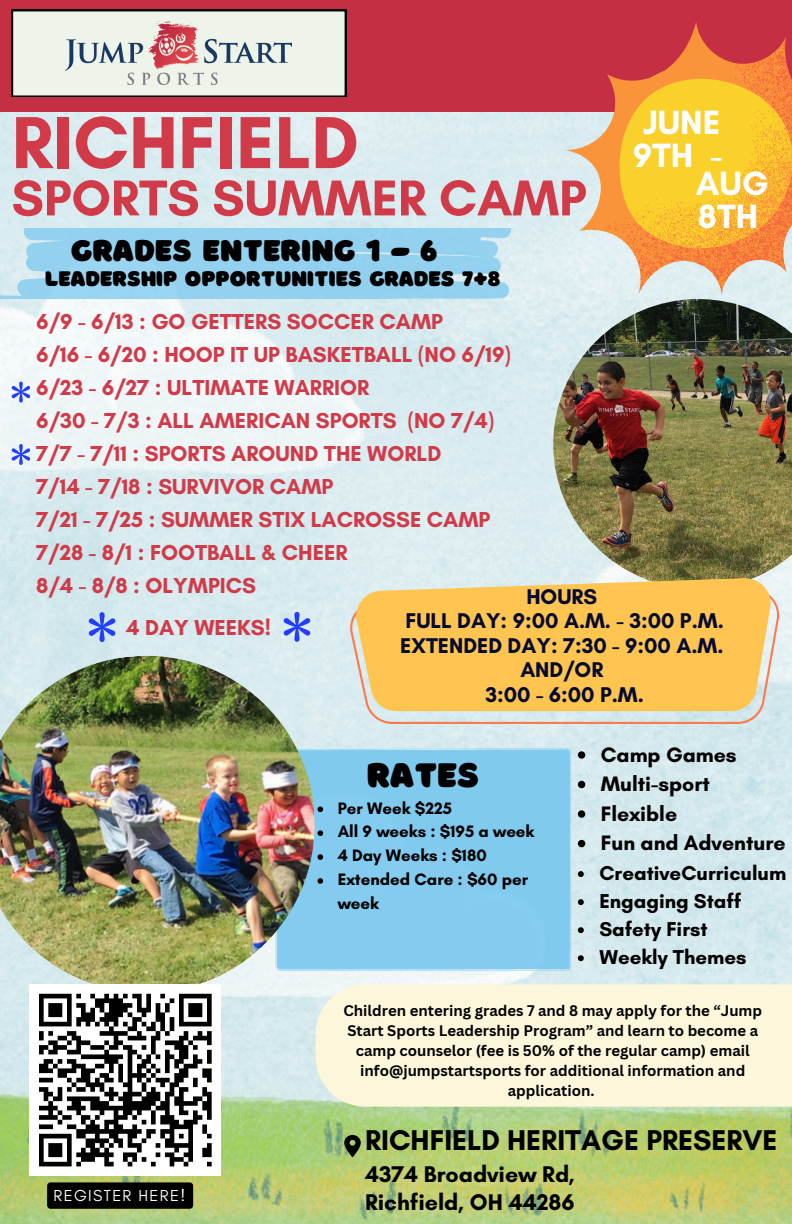
<style>
.page{position:relative;width:792px;height:1224px;background:#fff}
.page>*{position:absolute;margin:0;border:0;box-sizing:border-box;transform-origin:0 0}
.t1{font:700 75px "Glacial Indifference";color:#d13a48}
.t2{font:700 51.2px "Glacial Indifference";color:#d13a48}
.t3{font:35.6px "Borsok";color:#000}
.t4{font:700 34.4px/33px "Glacial Indifference";color:#fff;text-align:center}
.t5{font:31.2px "Borsok";color:#000}
.t6{font:700 29.2px "Glacial Indifference";color:#000}
.t7{font:700 23.2px/28.4px "Glacial Indifference";color:#000}
.t8{font:700 22px "Glacial Indifference";color:#d13a48}
.t9{font:22px "Borsok";color:#000}
.t10{font:700 21.8px "Glacial Indifference";color:#050a30}
.t11{font:700 21.2px "Glacial Indifference";color:#000}
.t12{font:700 20.4px "Glacial Indifference";color:#000}
.t13{font:700 16.8px/23.8px "Glacial Indifference";color:#000}
.t14{font:16.2px "Glacial Indifference";letter-spacing:.085em;color:#fff}
.t15{font:700 15px/19.8px "Canva Sans";color:#000;text-align:center}
</style>
<div class="page">
<img style="left:0;top:112px;width:792px;height:1112px">
<img style="left:553px;top:299px;width:239px;height:290px">
<div style="left:0;top:0;width:792px;height:112px;background:#c52f43"></div>
<svg style="left:12px;top:10px;width:334px;height:87px;background:#dadfd6"></svg>
<img style="left:65px;top:22px;width:227px;height:63px">
<svg style="left:564px;top:22px;width:222px;height:274px"></svg>
<svg style="left:593px;top:38px;width:199px;height:258px"></svg>
<svg style="left:618px;top:72px;width:174px;height:182px;background:#f8b832"></svg>
<svg style="left:578px;top:871px;width:6px;height:6px"></svg>
<svg style="left:578px;top:899px;width:6px;height:6px"></svg>
<svg style="left:578px;top:927px;width:6px;height:6px"></svg>
<svg style="left:578px;top:955px;width:6px;height:6px"></svg>
<svg style="left:578px;top:751px;width:7px;height:8px"></svg>
<svg style="left:578px;top:781px;width:7px;height:7px"></svg>
<svg style="left:578px;top:810px;width:7px;height:8px"></svg>
<svg style="left:578px;top:840px;width:7px;height:7px"></svg>
<svg style="left:350px;top:589px;width:429px;height:135px;background:#ddd9d5"></svg>
<svg style="left:356px;top:578px;width:415px;height:133px;background:#fbc75d"></svg>
<div style="left:322px;top:748px;width:249px;height:223px;background:#82cbef"></div>
<img style="left:0;top:649px;width:322px;height:351px">
<div style="left:30px;top:984px;width:191px;height:192px;background:#fff"></div>
<svg style="left:39px;top:993px;width:173px;height:174px"></svg>
<svg style="left:0;top:228px;width:525px;height:71px;background:#9bd4ef"></svg>
<div style="left:316px;top:984px;width:476px;height:123px;background:#fcf6db"></div>
<svg style="left:47px;top:1182px;width:146px;height:27px;background:#040502"></svg>
<svg style="left:344px;top:1135px;width:17px;height:22px"></svg>
<svg style="left:89px;top:612px;width:26px;height:30px"></svg>
<svg style="left:284px;top:612px;width:26px;height:30px"></svg>
<svg style="left:12px;top:444px;width:18px;height:21px"></svg>
<svg style="left:12px;top:382px;width:18px;height:21px"></svg>
<p class="t1" style="left:12px;top:97px;width:349px">RICHFIELD</p>
<p class="t2" style="left:12px;top:167px;width:577px">SPORTS SUMMER CAMP</p>
<p class="t5" style="left:71px;top:232px;width:368px">GRADES ENTERING 1 - 6</p>
<p class="t9" style="left:45px;top:266px;width:456px">LEADERSHIP OPPORTUNITIES GRADES 7+8</p>
<p class="t4" style="left:633px;top:105px;width:91px">JUNE<br>9TH -</p>
<p class="t4" style="left:696px;top:166px;width:74px;text-align:left">AUG<br>8TH</p>
<p class="t8" style="left:36px;top:308px;width:408px">6/9 - 6/13 : GO GETTERS SOCCER CAMP</p>
<p class="t8" style="left:36px;top:341px;width:476px">6/16 - 6/20 : HOOP IT UP BASKETBALL (NO 6/19)</p>
<p class="t8" style="left:36px;top:374px;width:335px">6/23 - 6/27 : ULTIMATE WARRIOR</p>
<p class="t8" style="left:36px;top:407px;width:460px">6/30 - 7/3 : ALL AMERICAN SPORTS (NO 7/4)</p>
<p class="t8" style="left:36px;top:440px;width:407px">7/7 - 7/11 : SPORTS AROUND THE WORLD</p>
<p class="t8" style="left:36px;top:473px;width:299px">7/14 - 7/18 : SURVIVOR CAMP</p>
<p class="t8" style="left:36px;top:506px;width:456px">7/21 - 7/25 : SUMMER STIX LACROSSE CAMP</p>
<p class="t8" style="left:36px;top:539px;width:313px">7/28 - 8/1 : FOOTBALL &amp; CHEER</p>
<p class="t8" style="left:36px;top:572px;width:222px">8/4 - 8/8 : OLYMPICS</p>
<p class="t10" style="left:526px;top:583px;width:72px">HOURS</p>
<p class="t10" style="left:405px;top:608px;width:320px">FULL DAY: 9:00 A.M. - 3:00 P.M.</p>
<p class="t10" style="left:400px;top:632px;width:325px">EXTENDED DAY: 7:30 - 9:00 A.M.</p>
<p class="t10" style="left:520px;top:657px;width:85px">AND/OR</p>
<p class="t10" style="left:485px;top:681px;width:160px">3:00 - 6:00 P.M.</p>
<p class="t8" style="left:126px;top:614px;width:146px">4 DAY WEEKS!</p>
<p class="t3" style="left:367px;top:754px;width:114px">RATES</p>
<p class="t13" style="left:338px;top:796px;width:116px">Per Week $225</p>
<p class="t13" style="left:338px;top:820px;width:198px">All 9 weeks : $195 a week</p>
<p class="t13" style="left:338px;top:844px;width:151px">4 Day Weeks : $180</p>
<p class="t13" style="left:338px;top:867px;width:192px">Extended Care : $60 per week</p>
<p class="t11" style="left:601px;top:742px;width:137px">Camp Games</p>
<h2 class="t11" style="left:601px;top:771px;width:111px">Multi-sport</h2>
<p class="t11" style="left:601px;top:801px;width:78px">Flexible</p>
<h6 class="t11" style="left:601px;top:830px;width:186px">Fun and Adventure</h6>
<p class="t12" style="left:599px;top:861px;width:188px">CreativeCurriculum</p>
<h3 class="t12" style="left:599px;top:889px;width:143px">Engaging Staff</h3>
<h3 class="t12" style="left:599px;top:917px;width:110px">Safety First</h3>
<h1 class="t12" style="left:599px;top:945px;width:149px">Weekly Themes</h1>
<p class="t14" style="left:54px;top:1186px;width:133px">REGISTER HERE!</p>
<p class="t15" style="left:343px;top:1000px;width:420px">Children entering grades 7 and 8 may apply for the “Jump Start Sports Leadership Program” and learn to become a camp counselor (fee is 50% of the regular camp) email info@jumpstartsports for additional information and application.</p>
<p class="t6" style="left:365px;top:1122px;width:414px">RICHFIELD HERITAGE PRESERVE</p>
<p class="t7" style="left:365px;top:1159px;width:211px">4374 Broadview Rd,<br>Richfield, OH 44286</p>
</div>
